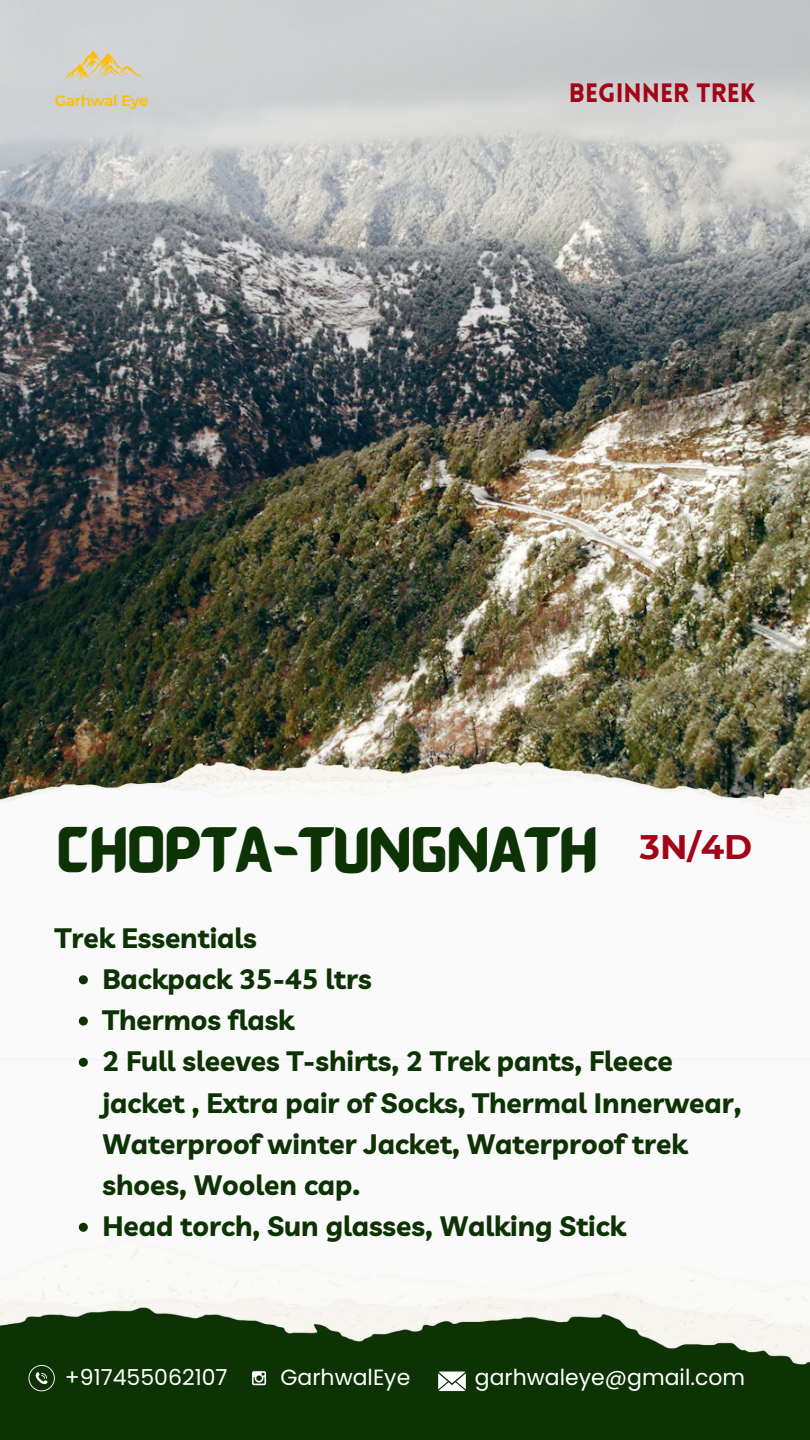
<style>
.page{position:relative;width:810px;height:1440px;background:#0d3204}
.page>*{position:absolute;margin:0;border:0;box-sizing:border-box;transform-origin:0 0}
.t1{font:47.8px "BARABARA Regular";letter-spacing:-.02em;color:#0d3204}
.t2{font:700 34px "Montserrat";color:#a10517}
.t3{font:700 28px/41.2px "Livvic";color:#0d3204}
.t4{font:900 26px "Lovelo";color:#a10517}
.t5{font:22px "Poppins";color:#fff}
.t6{font:600 15px "Montserrat";letter-spacing:-.02em;color:#ffbf00}
</style>
<div class="page">
<img style="left:0;top:0;width:810px;height:761px">
<svg style="left:64px;top:51px;width:79px;height:30px"></svg>
<img style="left:0;top:761px;width:810px;height:631px">
<svg style="left:79px;top:975px;width:9px;height:9px"></svg>
<svg style="left:79px;top:1017px;width:9px;height:9px"></svg>
<svg style="left:79px;top:1058px;width:9px;height:9px"></svg>
<svg style="left:79px;top:1223px;width:9px;height:9px"></svg>
<h3 class="t6" style="left:55px;top:91px;width:95px">Garhwal Eye</h3>
<p class="t4" style="left:569px;top:83px;width:188px">BEGINNER TREK</p>
<p class="t1" style="left:57px;top:817px;width:542px">CHOPTA-TUNGNATH</p>
<p class="t2" style="left:640px;top:826px;width:114px">3N/4D</p>
<p class="t3" style="left:55px;top:916px;width:203px">Trek Essentials</p>
<h1 class="t3" style="left:102px;top:958px;width:271px">Backpack 35-45 ltrs</h1>
<h2 class="t3" style="left:102px;top:999px;width:193px">Thermos flask</h2>
<h4 class="t3" style="left:102px;top:1040px;width:641px">2 Full sleeves T-shirts, 2 Trek pants, Fleece jacket , Extra pair of Socks, Thermal Innerwear, Waterproof winter Jacket, Waterproof trek shoes, Woolen cap.</h4>
<p class="t3" style="left:102px;top:1205px;width:525px">Head torch, Sun glasses, Walking Stick</p>
<p class="t5" style="left:65px;top:1362px;width:164px">+917455062107</p>
<p class="t5" style="left:280px;top:1362px;width:131px">GarhwalEye</p>
<p class="t5" style="left:475px;top:1362px;width:272px">garhwaleye@gmail.com</p>
</div>
